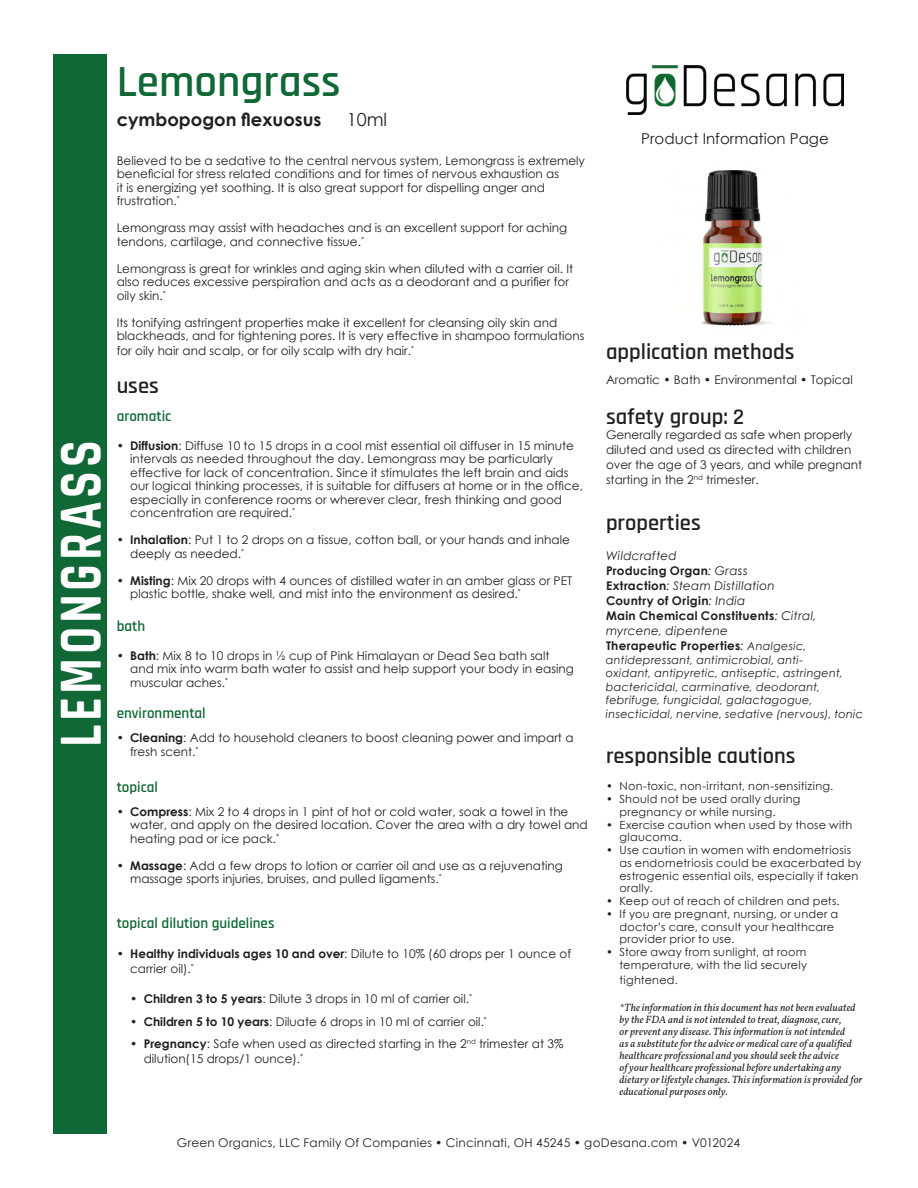
<style>
.page{position:relative;width:918px;height:1188px;background:#fff}
.page>*{position:absolute;margin:0;border:0;box-sizing:border-box;transform-origin:0 0}
.t1{font:700 61.8px "Rajdhani";letter-spacing:.075em;color:#fff;scale:.8 1}
.t2{font:600 45px "Rajdhani";color:#0f6835}
.t3{font:600 22.5px "Rajdhani";color:#1f2020}
.t4{font:700 18px "Century Gothic";color:#1f2020}
.t5{font:18px "Century Gothic";color:#1f2020}
.t6{font:600 15px "Rajdhani";color:#0f6835}
.t7{font:15px "Century Gothic";color:#1f2020}
.Paragraph_Style{font:12px/13.5px "Century Gothic";color:#1f2020}
.Paragraph_Style-2{font:italic 12px/15px "Century Gothic";letter-spacing:.02em;color:#1f2020}
.Paragraph_Style-3{font:12px "Century Gothic";letter-spacing:.02em;color:#1f2020}
.Paragraph_Style-4{font:700 12px "Century Gothic";letter-spacing:.02em;color:#1f2020}
.t8{font:11.25px/12.8px "Century Gothic";letter-spacing:.025em;color:#1f2020}
.Paragraph_Style-5{font:italic 11.25px/13.5px "Century Gothic";letter-spacing:.025em;color:#1f2020}
.t9{font:italic 10.5px/12px "Vollkorn";letter-spacing:.01em;color:#1f2020}
.s1{font-weight:700}
.s2{font-weight:400;font-style:italic}
.s3{font-weight:700;font-style:normal}
.s4{font-weight:400;font-style:italic;font-size:11.25px}
</style>
<div class="page">
<div style="left:53px;top:54px;width:54px;height:1080px;background:#0f6835"></div>
<img style="left:701px;top:170px;width:70px;height:156px">
<img style="left:627px;top:66px;width:216px;height:49px">
<p class="t1" style="left:43px;top:747px;width:385px;rotate:-90deg">LEMONGRASS</p>
<p class="t2" style="left:117px;top:55px;width:226px">Lemongrass</p>
<p class="t4" style="left:117px;top:106px;width:206px">cymbopogon flexuosus</p>
<p class="t5" style="left:347px;top:107px;width:42px">10ml</p>
<p class="Paragraph_Style" style="left:117px;top:154px;width:470px">Believed to be a sedative to the central nervous system, Lemongrass is extremely beneficial for stress related conditions and for times of nervous exhaustion as<br>it is energizing yet soothing. It is also great support for dispelling anger and frustration.<sup>*</sup></p>
<p class="Paragraph_Style" style="left:117px;top:221px;width:452px">Lemongrass may assist with headaches and is an excellent support for aching tendons, cartilage, and connective tissue.<sup>*</sup></p>
<p class="Paragraph_Style" style="left:117px;top:262px;width:458px">Lemongrass is great for wrinkles and aging skin when diluted with a carrier oil. It also reduces excessive perspiration and acts as a deodorant and a purifier for oily skin.<sup>*</sup></p>
<p class="Paragraph_Style" style="left:117px;top:316px;width:469px">Its tonifying astringent properties make it excellent for cleansing oily skin and blackheads, and for tightening pores. It is very effective in shampoo formulations</p>
<p class="Paragraph_Style" style="left:117px;top:344px;width:299px">for oily hair and scalp, or for oily scalp with dry hair.<sup>*</sup></p>
<p class="t3" style="left:117px;top:372px;width:44px">uses</p>
<p class="t6" style="left:117px;top:408px;width:56px">aromatic</p>
<p class="Paragraph_Style" style="left:130px;top:439px;width:454px;text-indent:-14px"><span class="s1">• Diffusion</span>: Diffuse 10 to 15 drops in a cool mist essential oil diffuser in 15 minute intervals as needed throughout the day. Lemongrass may be particularly effective for lack of concentration. Since it stimulates the left brain and aids our logical thinking processes, it is suitable for diffusers at home or in the office, especially in conference rooms or wherever clear, fresh thinking and good concentration are required.<sup>*</sup></p>
<p class="Paragraph_Style" style="left:130px;top:533px;width:441px;text-indent:-14px"><span class="s1">• Inhalation</span>: Put 1 to 2 drops on a tissue, cotton ball, or your hands and inhale deeply as needed.<sup>*</sup></p>
<p class="Paragraph_Style" style="left:130px;top:574px;width:444px;text-indent:-14px"><span class="s1">• Misting</span>: Mix 20 drops with 4 ounces of distilled water in an amber glass or PET plastic bottle, shake well, and mist into the environment as desired.<sup>*</sup></p>
<p class="t6" style="left:117px;top:618px;width:30px">bath</p>
<p class="Paragraph_Style" style="left:130px;top:649px;width:445px;text-indent:-14px"><span class="s1">• Bath</span>: Mix 8 to 10 drops in ½ cup of Pink Himalayan or Dead Sea bath salt and mix into warm bath water to assist and help support your body in easing muscular aches.<sup>*</sup></p>
<p class="t6" style="left:117px;top:705px;width:91px">environmental</p>
<p class="Paragraph_Style" style="left:130px;top:731px;width:445px;text-indent:-14px"><span class="s1">• Cleaning</span>: Add to household cleaners to boost cleaning power and impart a fresh scent.<sup>*</sup></p>
<p class="t6" style="left:117px;top:778px;width:43px">topical</p>
<p class="Paragraph_Style" style="left:130px;top:805px;width:459px;text-indent:-14px"><span class="s1">• Compress</span>: Mix 2 to 4 drops in 1 pint of hot or cold water, soak a towel in the water, and apply on the desired location. Cover the area with a dry towel and heating pad or ice pack.<sup>*</sup></p>
<p class="Paragraph_Style" style="left:130px;top:859px;width:434px;text-indent:-14px"><span class="s1">• Massage</span>: Add a few drops to lotion or carrier oil and use as a rejuvenating massage sports injuries, bruises, and pulled ligaments.<sup>*</sup></p>
<p class="t6" style="left:117px;top:915px;width:159px">topical dilution guidelines</p>
<p class="Paragraph_Style" style="left:130px;top:946px;width:442px;line-height:15px;text-indent:-14px"><span class="s1">• Healthy individuals ages 10 and over</span>: Dilute to 10% (60 drops per 1 ounce of carrier oil).<sup>*</sup></p>
<p class="Paragraph_Style" style="left:130px;top:992px;width:343px"><span class="s1">• Children 3 to 5 years</span>: Dilute 3 drops in 10 ml of carrier oil.<sup>*</sup></p>
<p class="Paragraph_Style" style="left:130px;top:1015px;width:358px"><span class="s1">• Children 5 to 10 years</span>: Diluate 6 drops in 10 ml of carrier oil.<sup>*</sup></p>
<p class="Paragraph_Style" style="left:144px;top:1036px;width:421px;line-height:15px;text-indent:-13px"><span class="s1">• Pregnancy</span>: Safe when used as directed starting in the 2<sup>nd</sup> trimester at 3% dilution(15 drops/1 ounce).<sup>*</sup></p>
<p class="t7" style="left:641px;top:128px;width:189px">Product Information Page</p>
<p class="t3" style="left:606px;top:339px;width:190px">application methods</p>
<p class="Paragraph_Style" style="left:606px;top:373px;width:248px">Aromatic • Bath • Environmental • Topical</p>
<p class="t3" style="left:606px;top:403px;width:140px">safety group: 2</p>
<p class="Paragraph_Style" style="left:606px;top:427px;width:258px;line-height:15px">Generally regarded as safe when properly diluted and used as directed with children over the age of 3 years, and while pregnant starting in the 2<sup>nd</sup> trimester.</p>
<p class="t3" style="left:606px;top:510px;width:96px">properties</p>
<p class="Paragraph_Style-2" style="left:606px;top:548px;width:72px">Wildcrafted</p>
<p class="Paragraph_Style-4" style="left:606px;top:562px;width:143px">Producing Organ<span class="s2">: Grass</span></p>
<p class="Paragraph_Style-2" style="left:606px;top:578px;width:170px"><span class="s3">Extraction</span>: Steam Distillation</p>
<p class="Paragraph_Style-4" style="left:606px;top:592px;width:141px">Country of Origin<span class="s2">: India</span></p>
<p class="Paragraph_Style-2" style="left:606px;top:608px;width:212px"><span class="s3">Main Chemical Constituents</span>: Citral, myrcene, dipentene</p>
<p class="Paragraph_Style-4" style="left:606px;top:637px;width:202px">Therapeutic Properties<span class="s2">:</span> <span class="s4">Analgesic,</span></p>
<p class="Paragraph_Style-5" style="left:606px;top:653px;width:259px">antidepressant, antimicrobial, anti-<br>oxidant, antipyretic, antiseptic, astringent, bactericidal, carminative, deodorant, febrifuge, fungicidal, galactagogue, insecticidal, nervine, sedative (nervous), tonic</p>
<p class="t3" style="left:606px;top:742px;width:191px">responsible cautions</p>
<p class="t8" style="left:606px;top:780px;width:229px">• Non-toxic, non-irritant, non-sensitizing.</p>
<p class="t8" style="left:620px;top:793px;width:182px;text-indent:-14px">• Should not be used orally during pregnancy or while nursing.</p>
<p class="t8" style="left:620px;top:818px;width:234px;text-indent:-14px">• Exercise caution when used by those with glaucoma.</p>
<p class="t8" style="left:620px;top:844px;width:243px;text-indent:-14px">• Use caution in women with endometriosis as endometriosis could be exacerbated by estrogenic essential oils, especially if taken orally.</p>
<p class="t8" style="left:606px;top:895px;width:235px">• Keep out of reach of children and pets.</p>
<p class="t8" style="left:620px;top:907px;width:220px;text-indent:-14px">• If you are pregnant, nursing, or under a doctor’s care, consult your healthcare provider prior to use.</p>
<p class="t8" style="left:606px;top:946px;width:203px;text-align:right">• Store away from sunlight, at room temperature, with the lid securely</p>
<p class="t8" style="left:620px;top:973px;width:60px">tightened.</p>
<p class="t9" style="left:620px;top:1001px;width:245px">*The information in this document has not been evaluated by the FDA and is not intended to treat, diagnose, cure,<br>or prevent any disease. This information is not intended<br>as a substitute for the advice or medical care of a qualified healthcare professional and you should seek the advice<br>of your healthcare professional before undertaking any dietary or lifestyle changes. This information is provided for educational purposes only.</p>
<p class="Paragraph_Style-3" style="left:177px;top:1134px;width:565px">Green Organics, LLC Family Of Companies • Cincinnati, OH 45245 • goDesana.com • V012024</p>
</div>
